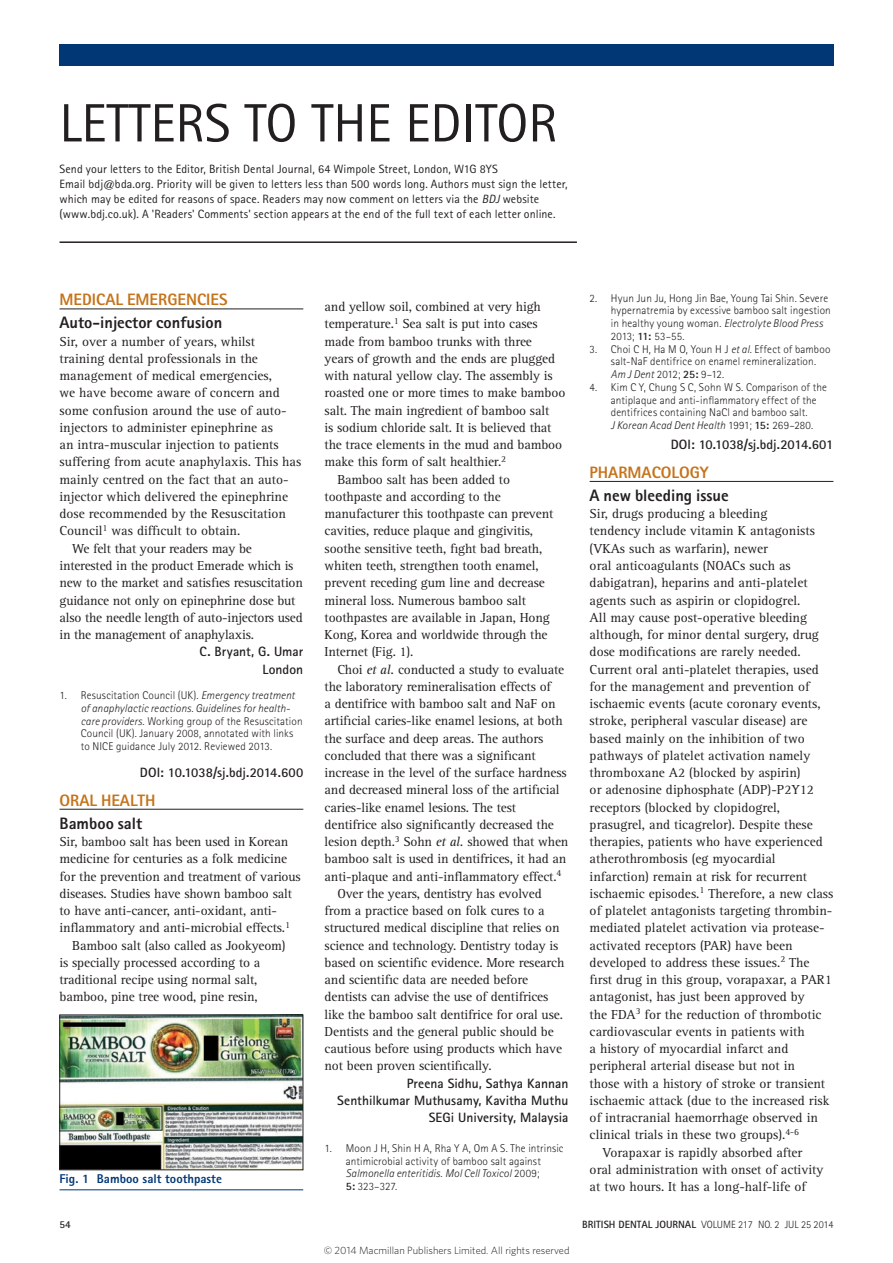
<style>
.page{position:relative;width:893px;height:1263px;background:#fff}
.page>*{position:absolute;margin:0;border:0;box-sizing:border-box;transform-origin:0 0}
.t1{font:54px "Rotis Sans Serif Std";color:#231f20}
._1_BDJ_letters_headi{font:800 16.5px "Rotis Sans Serif Std";color:#231f20}
._1_BDJ_letters_headi-2{font:800 16.5px "Rotis Sans Serif Std";color:#c57319}
._1_BDJ_body{font:13.5px/17.2px "Rotis Serif Std";letter-spacing:-.01em;color:#231f20}
._1_BDJ_body_fullout{font:13.5px/17.2px "Rotis Serif Std";color:#231f20}
._1_BDJ_letters_autho{font:700 13.5px "Rotis Sans Serif Std";color:#231f20}
.table_fig_caption{font:800 12.75px "Rotis Sans Serif Std";color:#013775}
._1_BDJ_in_brief{font:12px/15px "Rotis Sans Serif Std";letter-spacing:.01em;color:#231f20}
._2_BDJ_references{font:300 11.25px/12.8px "Rotis Sans Serif Std";letter-spacing:.01em;color:#231f20}
.t2{font:300 10.5px "Whitney";color:#1d1d1b}
.t3{font:300 10.5px "Rotis Sans Serif Std";color:#231f20}
.t4{font:700 10.5px "Rotis Sans Serif Std";color:#231f20}
.s1{font-style:italic}
.s2{font-weight:700}
</style>
<div class="page">
<div style="left:59px;top:45px;width:774px;height:21px;background:#013775"></div>
<hr style="left:60px;top:308px;width:243px;height:1px;background:#231f20">
<hr style="left:60px;top:809px;width:243px;height:1px;background:#231f20">
<hr style="left:60px;top:241px;width:517px;height:2px;background:#231f20">
<hr style="left:590px;top:481px;width:243px;height:1px;background:#231f20">
<img style="left:62px;top:1017px;width:239px;height:151px">
<div style="left:60px;top:1015px;width:243px;height:155px;border:1px solid #231f20"></div>
<hr style="left:60px;top:1189px;width:243px;height:1px;background:#013775">
<p class="t1" style="left:60px;top:91px;width:499px">LETTERS TO THE EDITOR</p>
<p class="_1_BDJ_in_brief" style="left:60px;top:162px;width:510px">Send your letters to the Editor, British Dental Journal, 64 Wimpole Street, London, W1G 8YS<br>Email bdj@bda.org. Priority will be given to letters less than 500 words long. Authors must sign the letter, which may be edited for reasons of space. Readers may now comment on letters via the <span class="s1">BDJ</span> website (www.bdj.co.uk). A 'Readers' Comments' section appears at the end of the full text of each letter online.</p>
<p class="_1_BDJ_letters_headi-2" style="left:60px;top:289px;width:170px">MEDICAL EMERGENCIES</p>
<p class="_1_BDJ_letters_headi" style="left:60px;top:312px;width:164px">Auto-injector confusion</p>
<p class="_1_BDJ_body_fullout" style="left:60px;top:333px;width:243px">Sir, over a number of years, whilst training dental professionals in the management of medical emergencies,<br>we have become aware of concern and some confusion around the use of auto&shy;injectors to administer epinephrine as<br>an intra-muscular injection to patients suffering from acute anaphylaxis. This has mainly centred on the fact that an auto&shy;injector which delivered the epinephrine dose recommended by the Resuscitation Council<sup>1</sup> was difficult to obtain.</p>
<p class="_1_BDJ_body" style="left:60px;top:540px;width:245px;text-indent:13px">We felt that your readers may be interested in the product Emerade which is new to the market and satisfies resuscitation guidance not only on epinephrine dose but also the needle length of auto-injectors used in the management of anaphylaxis.</p>
<p class="_1_BDJ_letters_autho" style="left:200px;top:643px;width:105px">C. Bryant, G. Umar</p>
<p class="_1_BDJ_letters_autho" style="left:262px;top:660px;width:42px">London</p>
<p class="_2_BDJ_references" style="left:81px;top:689px;width:223px;text-indent:-21px">1. Resuscitation Council (UK). <span class="s1">Emergency treatment of anaphylactic reactions. Guidelines for health&shy;care providers.</span> Working group of the Resuscitation Council (UK). January 2008, annotated with links to NICE guidance July 2012. Reviewed 2013.</p>
<p class="_1_BDJ_letters_autho" style="left:140px;top:764px;width:165px">DOI: 10.1038/sj.bdj.2014.600</p>
<p class="_1_BDJ_letters_headi-2" style="left:60px;top:789px;width:97px">ORAL HEALTH</p>
<p class="_1_BDJ_letters_headi" style="left:60px;top:813px;width:84px">Bamboo salt</p>
<p class="_1_BDJ_body_fullout" style="left:60px;top:833px;width:243px">Sir, bamboo salt has been used in Korean medicine for centuries as a folk medicine for the prevention and treatment of various diseases. Studies have shown bamboo salt to have anti-cancer, anti-oxidant, anti&shy;inflammatory and anti-microbial effects.<sup>1</sup></p>
<p class="_1_BDJ_body" style="left:60px;top:937px;width:228px;text-indent:13px">Bamboo salt (also called as Jookyeom) is specially processed according to a traditional recipe using normal salt, bamboo, pine tree wood, pine resin,</p>
<p class="table_fig_caption" style="left:60px;top:1170px;width:164px">Fig. 1 Bamboo salt toothpaste</p>
<p class="_1_BDJ_body" style="left:325px;top:298px;width:242px">and yellow soil, combined at very high temperature.<sup>1</sup> Sea salt is put into cases made from bamboo trunks with three<br>years of growth and the ends are plugged with natural yellow clay. The assembly is roasted one or more times to make bamboo salt. The main ingredient of bamboo salt<br>is sodium chloride salt. It is believed that the trace elements in the mud and bamboo make this form of salt healthier.<sup>2</sup></p>
<p class="_1_BDJ_body" style="left:325px;top:471px;width:230px;text-indent:13px">Bamboo salt has been added to toothpaste and according to the manufacturer this toothpaste can prevent cavities, reduce plaque and gingivitis, soothe sensitive teeth, fight bad breath, whiten teeth, strengthen tooth enamel, prevent receding gum line and decrease mineral loss. Numerous bamboo salt toothpastes are available in Japan, Hong Kong, Korea and worldwide through the Internet (Fig. 1).</p>
<p class="_1_BDJ_body" style="left:325px;top:661px;width:245px;text-indent:13px">Choi <span class="s1">et al.</span> conducted a study to evaluate the laboratory remineralisation effects of<br>a dentifrice with bamboo salt and NaF on artificial caries-like enamel lesions, at both the surface and deep areas. The authors concluded that there was a significant increase in the level of the surface hardness and decreased mineral loss of the artificial caries-like enamel lesions. The test dentifrice also significantly decreased the lesion depth.<sup>3</sup> Sohn <span class="s1">et al.</span> showed that when bamboo salt is used in dentifrices, it had an anti-plaque and anti-inflammatory effect.<sup>4</sup></p>
<p class="_1_BDJ_body" style="left:325px;top:885px;width:241px;text-indent:13px">Over the years, dentistry has evolved from a practice based on folk cures to a structured medical discipline that relies on science and technology. Dentistry today is based on scientific evidence. More research and scientific data are needed before dentists can advise the use of dentifrices like the bamboo salt dentifrice for oral use.<br>Dentists and the general public should be cautious before using products which have not been proven scientifically.</p>
<p class="_1_BDJ_letters_autho" style="left:407px;top:1074px;width:163px">Preena Sidhu, Sathya Kannan</p>
<p class="_1_BDJ_letters_autho" style="left:337px;top:1092px;width:233px">Senthilkumar Muthusamy, Kavitha Muthu</p>
<p class="_1_BDJ_letters_autho" style="left:429px;top:1109px;width:141px">SEGi University, Malaysia</p>
<p class="_2_BDJ_references" style="left:346px;top:1142px;width:219px;text-indent:-21px">1. Moon J H, Shin H A, Rha Y A, Om A S. The intrinsic antimicrobial activity of bamboo salt against <span class="s1">Salmonella enteritidis</span>. <span class="s1">Mol Cell Toxicol</span> 2009;<br><span class="s2">5:</span> 323–327.</p>
<p class="_2_BDJ_references" style="left:611px;top:292px;width:221px;text-indent:-21px">2. Hyun Jun Ju, Hong Jin Bae, Young Tai Shin. Severe hypernatremia by excessive bamboo salt ingestion in healthy young woman. <span class="s1">Electrolyte Blood Press </span>2013; <span class="s2">11:</span> 53–55.</p>
<p class="_2_BDJ_references" style="left:611px;top:343px;width:221px;text-indent:-21px">3. Choi C H, Ha M O, Youn H J <span class="s1">et al</span>. Effect of bamboo salt-NaF dentifrice on enamel remineralization.<br><span class="s1">Am J Dent</span> 2012; <span class="s2">25:</span> 9–12.</p>
<p class="_2_BDJ_references" style="left:611px;top:381px;width:218px;text-indent:-21px">4. Kim C Y, Chung S C, Sohn W S. Comparison of the antiplaque and anti-inflammatory effect of the dentifrices containing NaCl and bamboo salt.<br><span class="s1">J Korean Acad Dent Health</span> 1991; <span class="s2">15:</span> 269–280.</p>
<p class="_1_BDJ_letters_autho" style="left:671px;top:436px;width:164px">DOI: 10.1038/sj.bdj.2014.601</p>
<p class="_1_BDJ_letters_headi-2" style="left:590px;top:462px;width:121px">PHARMACOLOGY</p>
<p class="_1_BDJ_letters_headi" style="left:590px;top:485px;width:141px">A new bleeding issue</p>
<p class="_1_BDJ_body_fullout" style="left:590px;top:505px;width:245px">Sir, drugs producing a bleeding<br>tendency include vitamin K antagonists (VKAs such as warfarin), newer<br>oral anticoagulants (NOACs such as dabigatran), heparins and anti-platelet agents such as aspirin or clopidogrel.<br>All may cause post-operative bleeding although, for minor dental surgery, drug dose modifications are rarely needed.<br>Current oral anti-platelet therapies, used for the management and prevention of ischaemic events (acute coronary events, stroke, peripheral vascular disease) are based mainly on the inhibition of two pathways of platelet activation namely thromboxane A2 (blocked by aspirin)<br>or adenosine diphosphate (ADP)-P2Y12 receptors (blocked by clopidogrel, prasugrel, and ticagrelor). Despite these therapies, patients who have experienced atherothrombosis (eg myocardial infarction) remain at risk for recurrent ischaemic episodes.<sup>1</sup> Therefore, a new class of platelet antagonists targeting thrombin&shy;mediated platelet activation via protease&shy;activated receptors (PAR) have been developed to address these issues.<sup>2</sup> The first drug in this group, vorapaxar, a PAR1 antagonist, has just been approved by<br>the FDA<sup>3</sup> for the reduction of thrombotic cardiovascular events in patients with<br>a history of myocardial infarct and peripheral arterial disease but not in<br>those with a history of stroke or transient ischaemic attack (due to the increased risk of intracranial haemorrhage observed in clinical trials in these two groups).<sup>4-6</sup></p>
<p class="_1_BDJ_body" style="left:590px;top:1144px;width:235px;text-indent:13px">Vorapaxar is rapidly absorbed after oral administration with onset of activity at two hours. It has a long-half-life of</p>
<p class="t4" style="left:60px;top:1217px;width:13px">54</p>
<p class="t3" style="left:582px;top:1218px;width:253px"><span class="s2">BRITISH DENTAL JOURNAL</span> VOLUME 217 NO. 2 JUL 25 2014</p>
<p class="t2" style="left:324px;top:1243px;width:247px">© 2014 Macmillan Publishers Limited. All rights reserved</p>
</div>
